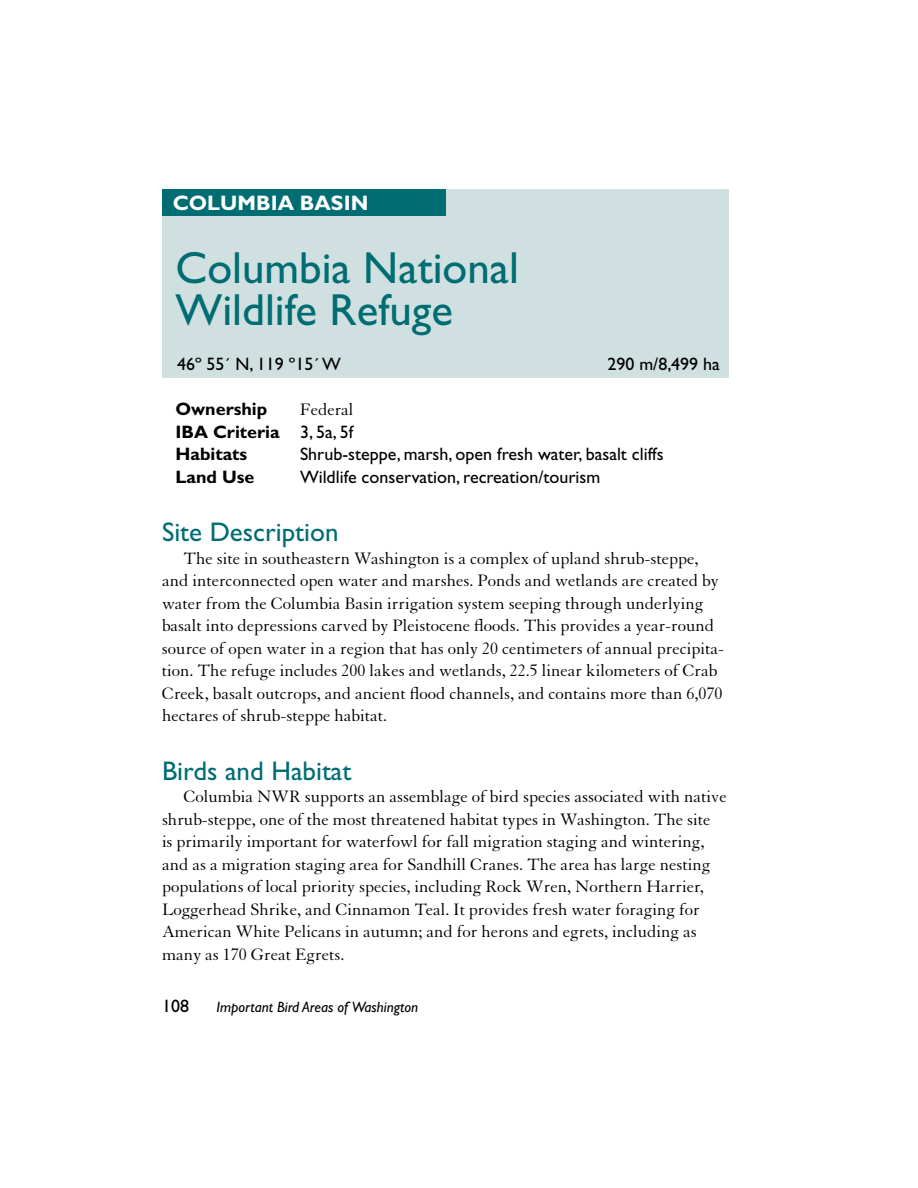
<style>
.page{position:relative;width:918px;height:1188px;background:#fff}
.page>*{position:absolute;margin:0;border:0;box-sizing:border-box;transform-origin:0 0}
.t1{font:45px/42px "Gill Sans";color:#006d73}
.t2{font:27px "Gill Sans";color:#006d73}
.t3{font:700 21px "Gill Sans";color:#fff}
.t4{font:18px/22.5px "Granjon";color:#000}
.t5{font:18px "Gill Sans";color:#000}
.t6{font:700 18px/22.5px "Gill Sans";color:#000}
.t7{font:italic 15px "Gill Sans";color:#000}
.s1{font-weight:400}
.s2{font-style:normal;font-size:18px}
</style>
<div class="page">
<div style="left:162px;top:189px;width:567px;height:189px;background:#d0e0e0"></div>
<div style="left:162px;top:189px;width:284px;height:27px;background:#006d73"></div>
<p class="t3" style="left:173px;top:196px;width:197px">COLUMBIA BASIN</p>
<h1 class="t1" style="left:176px;top:252px;width:345px">Columbia National<br>Wildlife Refuge</h1>
<p class="t5" style="left:177px;top:358px;width:165px">46º 55´ N, 119 º15´ W</p>
<p class="t5" style="left:607px;top:358px;width:114px">290 m/8,499 ha</p>
<p class="t6" style="left:176px;top:400px;width:93px">Ownership</p>
<p class="t4" style="left:300px;top:400px;width:55px">Federal</p>
<p class="t6" style="left:176px;top:423px;width:179px">IBA Criteria <span class="s1">3, 5a, 5f<br></span>Habitats</p>
<p class="t5" style="left:300px;top:448px;width:365px">Shrub-steppe, marsh, open fresh water, basalt cliffs</p>
<p class="t6" style="left:176px;top:468px;width:81px">Land Use</p>
<p class="t5" style="left:300px;top:471px;width:302px">Wildlife conservation, recreation/tourism</p>
<h2 class="t2" style="left:162px;top:523px;width:178px">Site Description</h2>
<p class="t4" style="left:162px;top:549px;width:564px;text-indent:22px">The site in southeastern Washington is a complex of upland shrub-steppe, and interconnected open water and marshes. Ponds and wetlands are created by water from the Columbia Basin irrigation system seeping through underlying basalt into depressions carved by Pleistocene floods. This provides a year-round source of open water in a region that has only 20 centimeters of annual precipita&shy;tion. The refuge includes 200 lakes and wetlands, 22.5 linear kilometers of Crab Creek, basalt outcrops, and ancient flood channels, and contains more than 6,070 hectares of shrub-steppe habitat.</p>
<h2 class="t2" style="left:162px;top:762px;width:191px">Birds and Habitat</h2>
<p class="t4" style="left:162px;top:787px;width:566px;text-indent:22px">Columbia NWR supports an assemblage of bird species associated with native shrub-steppe, one of the most threatened habitat types in Washington. The site<br>is primarily important for waterfowl for fall migration staging and wintering, and as a migration staging area for Sandhill Cranes. The area has large nesting populations of local priority species, including Rock Wren, Northern Harrier, Loggerhead Shrike, and Cinnamon Teal. It provides fresh water foraging for American White Pelicans in autumn; and for herons and egrets, including as many as 170 Great Egrets.</p>
<p class="t7" style="left:162px;top:1002px;width:258px"><span class="s2">108</span> Important Bird Areas of Washington</p>
</div>
